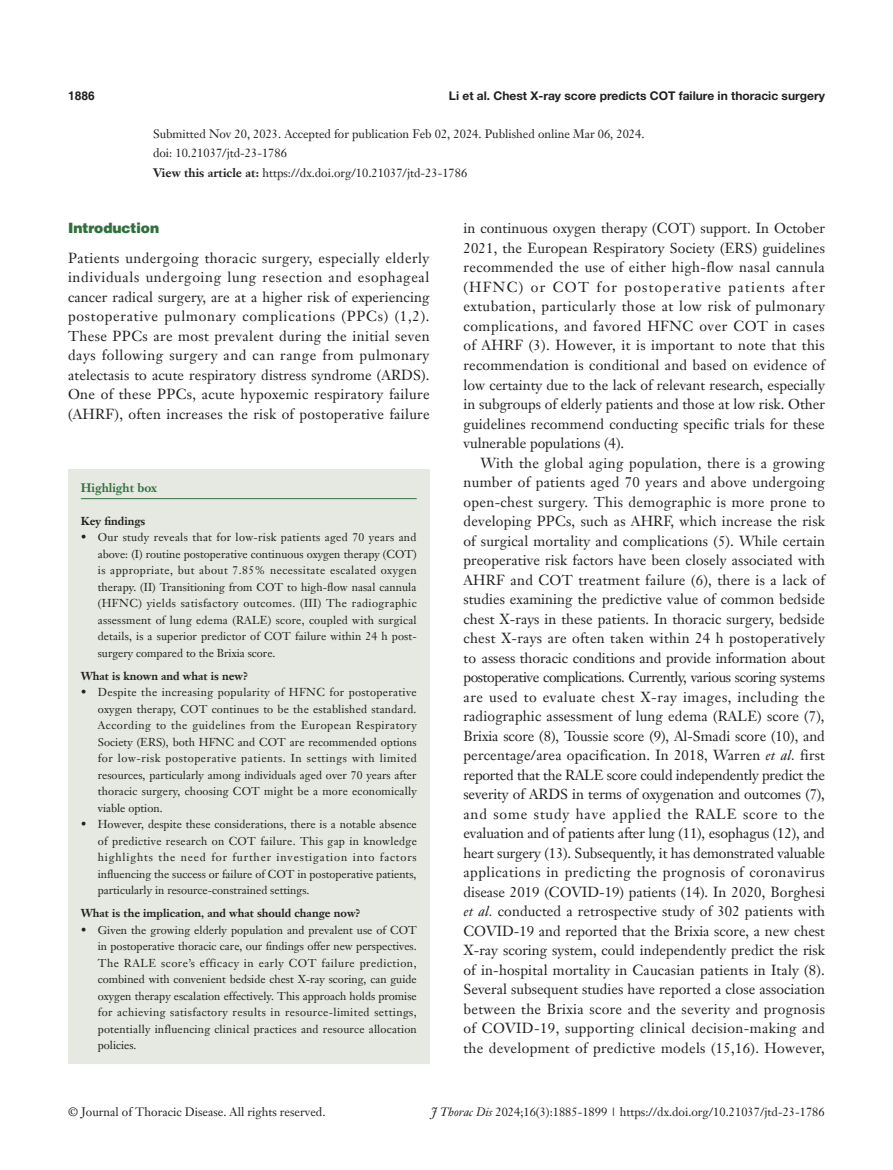
<style>
.page{position:relative;width:893px;height:1170px;background:#fff}
.page>*{position:absolute;margin:0;border:0;box-sizing:border-box;transform-origin:0 0}
.t1{font:14.25px/19.5px "Janson Text LT";letter-spacing:.02em;color:#231f20;text-align:justify}
._1ji-zhengti{font:900 14.25px "Helvetica";color:#30703e}
.A-time{font:12px "Janson Text LT";color:#231f20}
.t2{font:700 12px "Helvetica Neue LT Pro";color:#231f20}
.A-View_this_article{font:12px "Janson Text LT";color:#231f20}
.A-doi{font:12px "Janson Text LT";color:#231f20}
.Cite{font:700 12px "Janson Text LT";color:#30703e}
.t3{font:700 12px "Helvetica";color:#231f20}
.box-zhengwen{font:11.25px/16.5px "Janson Text LT";color:#231f20;text-align:justify}
.box-biaoti-1_5mm{font:700 11.25px "Janson Text LT";color:#231f20}
.box-biaoti{font:700 11.25px "Janson Text LT";color:#231f20}
.s1{font-weight:700}
.s2{font-style:italic}
</style>
<div class="page">
<div style="left:68px;top:469px;width:361px;height:594px;background:#e5e9e1"></div>
<hr style="left:81px;top:498px;width:336px;height:1px;background:#30703e">
<p class="t3" style="left:68px;top:88px;width:28px">1886</p>
<p class="t2" style="left:449px;top:88px;width:377px">Li et al. Chest X-ray score predicts COT failure in thoracic surgery</p>
<p class="A-time" style="left:153px;top:126px;width:493px">Submitted Nov 20, 2023. Accepted for publication Feb 02, 2024. Published online Mar 06, 2024.</p>
<p class="A-doi" style="left:153px;top:146px;width:135px">doi: 10.21037/jtd-23-1786</p>
<p class="A-View_this_article" style="left:153px;top:165px;width:316px"><span class="s1">View this article at:</span> https://dx.doi.org/10.21037/jtd-23-1786</p>
<p class="_1ji-zhengti" style="left:68px;top:219px;width:93px">Introduction</p>
<p class="t1" style="left:68px;top:248px;width:363px">Patients undergoing thoracic surgery, especially elderly individuals undergoing lung resection and esophageal cancer radical surgery, are at a higher risk of experiencing postoperative pulmonary complications (PPCs) (1,2).<br>These PPCs are most prevalent during the initial seven days following surgery and can range from pulmonary atelectasis to acute respiratory distress syndrome (ARDS).<br>One of these PPCs, acute hypoxemic respiratory failure (AHRF), often increases the risk of postoperative failure</p>
<p class="Cite" style="left:81px;top:480px;width:78px">Highlight box</p>
<p class="box-biaoti" style="left:81px;top:513px;width:66px">Key findings</p>
<p class="box-zhengwen" style="left:98px;top:529px;width:320px;text-indent:-17px">• Our study reveals that for low-risk patients aged 70 years and above: (I) routine postoperative continuous oxygen therapy (COT) is appropriate, but about 7.85% necessitate escalated oxygen therapy. (II) Transitioning from COT to high-flow nasal cannula (HFNC) yields satisfactory outcomes. (III) The radiographic assessment of lung edema (RALE) score, coupled with surgical details, is a superior predictor of COT failure within 24 h post&shy;surgery compared to the Brixia score.</p>
<p class="box-biaoti-1_5mm" style="left:81px;top:668px;width:169px">What is known and what is new?</p>
<p class="box-zhengwen" style="left:98px;top:684px;width:321px;text-indent:-17px">• Despite the increasing popularity of HFNC for postoperative oxygen therapy, COT continues to be the established standard.<br>According to the guidelines from the European Respiratory Society (ERS), both HFNC and COT are recommended options for low-risk postoperative patients. In settings with limited resources, particularly among individuals aged over 70 years after thoracic surgery, choosing COT might be a more economically viable option.</p>
<p class="box-zhengwen" style="left:98px;top:816px;width:321px;text-indent:-17px">• However, despite these considerations, there is a notable absence of predictive research on COT failure. This gap in knowledge highlights the need for further investigation into factors influencing the success or failure of COT in postoperative patients, particularly in resource-constrained settings.</p>
<p class="box-biaoti-1_5mm" style="left:81px;top:905px;width:281px">What is the implication, and what should change now?</p>
<p class="box-zhengwen" style="left:98px;top:921px;width:321px;text-indent:-17px">• Given the growing elderly population and prevalent use of COT in postoperative thoracic care, our findings offer new perspectives.<br>The RALE score’s efficacy in early COT failure prediction, combined with convenient bedside chest X-ray scoring, can guide oxygen therapy escalation effectively. This approach holds promise for achieving satisfactory results in resource-limited settings, potentially influencing clinical practices and resource allocation policies.</p>
<p class="t1" style="left:463px;top:218px;width:363px">in continuous oxygen therapy (COT) support. In October 2021, the European Respiratory Society (ERS) guidelines recommended the use of either high-flow nasal cannula (HFNC) or COT for postoperative patients after extubation, particularly those at low risk of pulmonary complications, and favored HFNC over COT in cases of AHRF (3). However, it is important to note that this recommendation is conditional and based on evidence of low certainty due to the lack of relevant research, especially in subgroups of elderly patients and those at low risk. Other guidelines recommend conducting specific trials for these vulnerable populations (4).</p>
<p class="t1" style="left:463px;top:452px;width:363px;text-indent:17px">With the global aging population, there is a growing number of patients aged 70 years and above undergoing open-chest surgery. This demographic is more prone to developing PPCs, such as AHRF, which increase the risk of surgical mortality and complications (5). While certain preoperative risk factors have been closely associated with AHRF and COT treatment failure (6), there is a lack of studies examining the predictive value of common bedside chest X-rays in these patients. In thoracic surgery, bedside chest X-rays are often taken within 24 h postoperatively to assess thoracic conditions and provide information about postoperative complications. Currently, various scoring systems are used to evaluate chest X-ray images, including the radiographic assessment of lung edema (RALE) score (7), Brixia score (8), Toussie score (9), Al-Smadi score (10), and percentage/area opacification. In 2018, Warren <span class="s2">et al.</span> first reported that the RALE score could independently predict the severity of ARDS in terms of oxygenation and outcomes (7), and some study have applied the RALE score to the evaluation and of patients after lung (11), esophagus (12), and heart surgery (13). Subsequently, it has demonstrated valuable applications in predicting the prognosis of coronavirus disease 2019 (COVID-19) patients (14). In 2020, Borghesi <span class="s2">et al.</span> conducted a retrospective study of 302 patients with COVID-19 and reported that the Brixia score, a new chest X-ray scoring system, could independently predict the risk of in-hospital mortality in Caucasian patients in Italy (8).<br>Several subsequent studies have reported a close association between the Brixia score and the severity and prognosis of COVID-19, supporting clinical decision-making and the development of predictive models (15,16). However,</p>
<p class="A-time" style="left:68px;top:1104px;width:259px">© Journal of Thoracic Disease. All rights reserved.</p>
<p class="A-time" style="left:431px;top:1104px;width:395px"><span class="s2">J Thorac Dis</span> 2024;16(3):1885-1899 | https://dx.doi.org/10.21037/jtd-23-1786</p>
</div>
